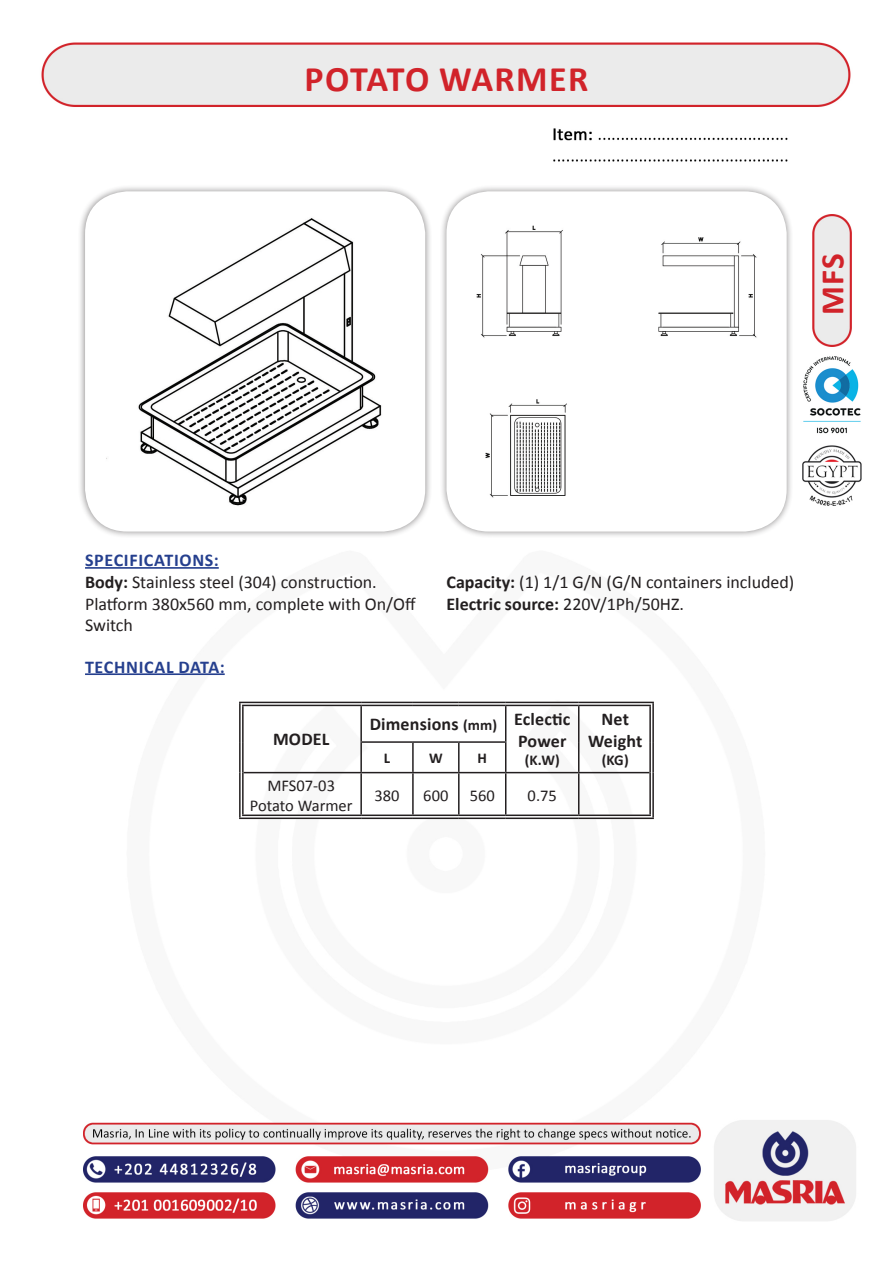
<style>
.page{position:relative;width:893px;height:1263px;background:#fff}
.page>*{position:absolute;margin:0;border:0;box-sizing:border-box;transform-origin:0 0}
.t1{font:700 36px "Calibri";letter-spacing:.03em;color:#d1232a}
.t2{font:700 33px "Calibri";color:#d1232a}
.t3{font:18px/21.6px "Calibri";color:#231f20}
.t4{font:700 18px/21.6px "Calibri";letter-spacing:.01em;color:#231f20}
.t5{font:700 18px "Calibri";letter-spacing:.04em;color:#253f8e}
.t6{font:16.5px "Calibri";color:#231f20}
.t7{font:700 15px "Calibri";color:#231f20}
.s1{font-weight:700}
.s2{font-weight:400}
.s3{font-size:15px}
</style>
<div class="page">
<img style="left:41px;top:42px;width:821px;height:1179px">
<hr style="left:85px;top:567px;width:134px;height:2px;background:#253f8e">
<hr style="left:85px;top:673px;width:140px;height:2px;background:#253f8e">
<svg style="left:241px;top:703px;width:120px;height:3px"></svg>
<div style="left:239px;top:706px;width:5px;height:36px;background:#fff"></div>
<svg style="left:361px;top:703px;width:52px;height:2px"></svg>
<svg style="left:413px;top:703px;width:46px;height:2px"></svg>
<svg style="left:459px;top:703px;width:47px;height:2px"></svg>
<svg style="left:506px;top:703px;width:73px;height:2px"></svg>
<svg style="left:579px;top:703px;width:73px;height:3px"></svg>
<div style="left:649px;top:706px;width:5px;height:36px;background:#fff"></div>
<div style="left:239px;top:742px;width:5px;height:31px;background:#fff"></div>
<div style="left:649px;top:742px;width:5px;height:31px;background:#fff"></div>
<div style="left:239px;top:773px;width:5px;height:41px;background:#fff"></div>
<div style="left:649px;top:773px;width:5px;height:41px;background:#fff"></div>
<div style="left:239px;top:814px;width:122px;height:5px;background:#f2f2f2"></div>
<div style="left:361px;top:814px;width:52px;height:5px;background:#f2f2f2"></div>
<div style="left:413px;top:814px;width:46px;height:5px;background:#f2f2f2"></div>
<div style="left:459px;top:814px;width:47px;height:5px;background:#f2f2f2"></div>
<div style="left:506px;top:814px;width:73px;height:5px;background:#f2f2f2"></div>
<div style="left:579px;top:814px;width:75px;height:5px;background:#f2f2f2"></div>
<hr style="left:360px;top:706px;width:2px;height:35px;background:#231f20">
<hr style="left:505px;top:706px;width:1px;height:35px;background:#231f20">
<hr style="left:578px;top:706px;width:1px;height:36px;background:#231f20">
<hr style="left:360px;top:741px;width:53px;height:2px;background:#231f20">
<hr style="left:360px;top:743px;width:2px;height:29px;background:#231f20">
<hr style="left:413px;top:741px;width:46px;height:2px;background:#231f20">
<hr style="left:412px;top:743px;width:2px;height:29px;background:#231f20">
<hr style="left:459px;top:741px;width:47px;height:2px;background:#231f20">
<hr style="left:458px;top:743px;width:2px;height:29px;background:#231f20">
<svg style="left:505px;top:743px;width:1px;height:29px"></svg>
<hr style="left:578px;top:742px;width:1px;height:30px;background:#231f20">
<hr style="left:244px;top:772px;width:117px;height:1px;background:#231f20">
<hr style="left:361px;top:772px;width:52px;height:1px;background:#231f20">
<hr style="left:360px;top:773px;width:2px;height:41px;background:#231f20">
<hr style="left:413px;top:772px;width:46px;height:1px;background:#231f20">
<hr style="left:412px;top:773px;width:2px;height:41px;background:#231f20">
<hr style="left:459px;top:772px;width:47px;height:1px;background:#231f20">
<hr style="left:458px;top:773px;width:2px;height:41px;background:#231f20">
<hr style="left:506px;top:772px;width:73px;height:1px;background:#231f20">
<hr style="left:505px;top:773px;width:1px;height:41px;background:#231f20">
<hr style="left:579px;top:772px;width:70px;height:1px;background:#231f20">
<hr style="left:578px;top:773px;width:1px;height:41px;background:#231f20">
<hr style="left:239px;top:702px;width:122px;height:1px;background:#231f20">
<hr style="left:242px;top:705px;width:119px;height:1px;background:#231f20">
<hr style="left:239px;top:703px;width:2px;height:39px;background:#231f20">
<hr style="left:242px;top:706px;width:2px;height:36px;background:#231f20">
<hr style="left:361px;top:702px;width:52px;height:1px;background:#231f20">
<hr style="left:361px;top:705px;width:52px;height:1px;background:#231f20">
<hr style="left:413px;top:702px;width:46px;height:1px;background:#231f20">
<hr style="left:413px;top:705px;width:46px;height:1px;background:#231f20">
<hr style="left:459px;top:702px;width:47px;height:1px;background:#231f20">
<hr style="left:459px;top:705px;width:47px;height:1px;background:#231f20">
<hr style="left:506px;top:702px;width:73px;height:1px;background:#231f20">
<hr style="left:506px;top:705px;width:73px;height:1px;background:#231f20">
<hr style="left:579px;top:702px;width:75px;height:1px;background:#231f20">
<hr style="left:579px;top:705px;width:72px;height:1px;background:#231f20">
<hr style="left:649px;top:706px;width:2px;height:36px;background:#231f20">
<hr style="left:652px;top:703px;width:2px;height:39px;background:#231f20">
<hr style="left:239px;top:742px;width:2px;height:31px;background:#231f20">
<hr style="left:242px;top:742px;width:2px;height:31px;background:#231f20">
<hr style="left:649px;top:742px;width:2px;height:31px;background:#231f20">
<hr style="left:652px;top:742px;width:2px;height:31px;background:#231f20">
<hr style="left:239px;top:773px;width:2px;height:44px;background:#231f20">
<hr style="left:242px;top:773px;width:2px;height:41px;background:#231f20">
<hr style="left:649px;top:773px;width:2px;height:41px;background:#231f20">
<hr style="left:652px;top:773px;width:2px;height:44px;background:#231f20">
<hr style="left:242px;top:814px;width:119px;height:2px;background:#231f20">
<hr style="left:239px;top:817px;width:122px;height:2px;background:#231f20">
<hr style="left:361px;top:814px;width:52px;height:2px;background:#231f20">
<hr style="left:361px;top:817px;width:52px;height:2px;background:#231f20">
<hr style="left:413px;top:814px;width:46px;height:2px;background:#231f20">
<hr style="left:413px;top:817px;width:46px;height:2px;background:#231f20">
<hr style="left:459px;top:814px;width:47px;height:2px;background:#231f20">
<hr style="left:459px;top:817px;width:47px;height:2px;background:#231f20">
<hr style="left:506px;top:814px;width:73px;height:2px;background:#231f20">
<hr style="left:506px;top:817px;width:73px;height:2px;background:#231f20">
<hr style="left:579px;top:814px;width:72px;height:2px;background:#231f20">
<hr style="left:579px;top:817px;width:75px;height:2px;background:#231f20">
<div style="left:78px;top:184px;width:354px;height:355px;background:#231f20;opacity:.5"></div>
<img style="left:85px;top:191px;width:340px;height:340px">
<div style="left:440px;top:185px;width:354px;height:354px;background:#231f20;opacity:.5"></div>
<img style="left:446px;top:191px;width:341px;height:340px">
<p class="t1" style="left:305px;top:56px;width:285px">POTATO WARMER</p>
<h2 class="t2" style="left:811px;top:315px;width:63px;rotate:-90deg">MFS</h2>
<p class="t5" style="left:85px;top:549px;width:135px">SPECIFICATIONS:</p>
<p class="t3" style="left:85px;top:571px;width:293px"><span class="s1">Body:</span> Stainless steel (304) construction.</p>
<p class="t3" style="left:85px;top:593px;width:332px">Platform 380x560 mm, complete with On/Off<br>Switch</p>
<p class="t5" style="left:85px;top:655px;width:141px">TECHNICAL DATA:</p>
<p class="t3" style="left:446px;top:571px;width:349px"><span class="s1">Capacity:</span> (1) 1/1 G/N (G/N containers included)</p>
<p class="t4" style="left:446px;top:593px;width:239px">Electric source: <span class="s2">220V/1Ph/50HZ.</span></p>
<p class="t4" style="left:273px;top:728px;width:58px">MODEL</p>
<p class="t6" style="left:267px;top:775px;width:69px">MFS07-03</p>
<p class="t6" style="left:250px;top:795px;width:104px">Potato Warmer</p>
<p class="t4" style="left:370px;top:713px;width:129px">Dimensions <span class="s3">(mm)</span></p>
<p class="t4" style="left:514px;top:708px;width:58px">Eclectic<br>Power</p>
<p class="t7" style="left:525px;top:750px;width:37px">(K.W)</p>
<p class="t4" style="left:588px;top:708px;width:56px;text-align:center">Net<br>Weight</p>
<p class="t7" style="left:384px;top:748px;width:8px">L</p>
<p class="t7" style="left:429px;top:748px;width:15px">W</p>
<p class="t7" style="left:478px;top:748px;width:11px">H</p>
<p class="t7" style="left:602px;top:750px;width:28px">(KG)</p>
<p class="t6" style="left:374px;top:785px;width:27px">380</p>
<p class="t6" style="left:423px;top:785px;width:27px">600</p>
<p class="t6" style="left:470px;top:785px;width:27px">560</p>
<p class="t6" style="left:528px;top:785px;width:31px">0.75</p>
</div>
